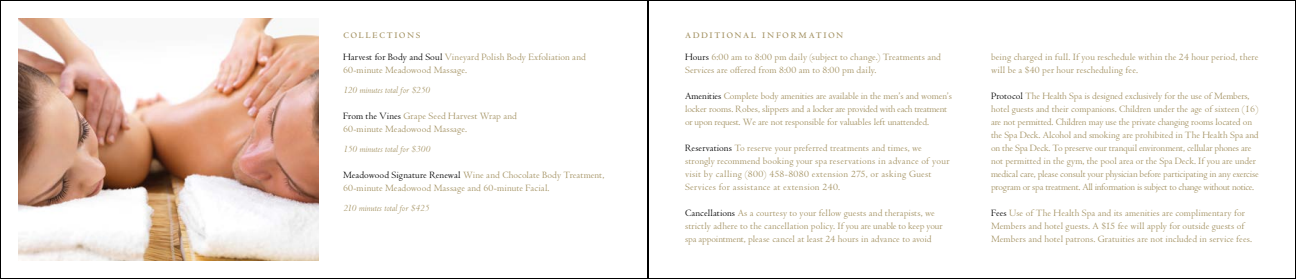
<style>
.page{position:relative;width:1296px;height:279px;background:#fff}
.page>*{position:absolute;margin:0;border:0;box-sizing:border-box;transform-origin:0 0}
.t1{font:14px "Centaur MT SC";letter-spacing:.1em;color:#a39161}
.t2{font:10px/13px "Centaur MT Std";color:#a39161}
.t3{font:10px/13px "Centaur MT Std";letter-spacing:.02em;color:#a39161}
.t4{font:italic 10px "Centaur MT Std";color:#a39161}
.s1{color:#000}
</style>
<div class="page">
<div style="left:0;top:0;width:648px;height:279px;border:1px solid #000"></div>
<div style="left:648px;top:0;width:648px;height:279px;border:1px solid #000"></div>
<img style="left:18px;top:18px;width:301px;height:243px">
<h1 class="t1" style="left:343px;top:26px;width:79px">collections</h1>
<p class="t2" style="left:343px;top:51px;width:244px"><span class="s1">Harvest for Body and Soul</span> Vineyard Polish Body Exfoliation and<br>60-minute Meadowood Massage.</p>
<p class="t4" style="left:343px;top:84px;width:88px">120 minutes total for $250</p>
<p class="t2" style="left:343px;top:110px;width:175px"><span class="s1">From the Vines</span> Grape Seed Harvest Wrap and<br>60-minute Meadowood Massage.</p>
<p class="t4" style="left:343px;top:143px;width:89px">150 minutes total for $300</p>
<p class="t2" style="left:343px;top:169px;width:263px"><span class="s1">Meadowood Signature Renewal</span> Wine and Chocolate Body Treatment,<br>60-minute Meadowood Massage and 60-minute Facial.</p>
<p class="t4" style="left:343px;top:202px;width:88px">210 minutes total for $425</p>
<h1 class="t1" style="left:685px;top:26px;width:160px">additional information</h1>
<p class="t2" style="left:685px;top:51px;width:257px"><span class="s1">Hours</span> 6:00 am to 8:00 pm daily (subject to change.) Treatments and<br>Services are offered from 8:00 am to 8:00 pm daily.</p>
<p class="t2" style="left:685px;top:90px;width:269px"><span class="s1">Amenities</span> Complete body amenities are available in the men’s and women’s locker rooms. Robes, slippers and a locker are provided with each treatment or upon request. We are not responsible for valuables left unattended.</p>
<p class="t3" style="left:685px;top:142px;width:266px"><span class="s1">Reservations</span> To reserve your preferred treatments and times, we strongly recommend booking your spa reservations in advance of your visit by calling (800) 458-8080 extension 275, or asking Guest Services for assistance at extension 240.</p>
<p class="t2" style="left:685px;top:207px;width:259px"><span class="s1">Cancellations</span> As a courtesy to your fellow guests and therapists, we strictly adhere to the cancellation policy. If you are unable to keep your spa appointment, please cancel at least 24 hours in advance to avoid</p>
<p class="t2" style="left:991px;top:51px;width:269px">being charged in full. If you reschedule within the 24 hour period, there will be a $40 per hour rescheduling fee.</p>
<p class="t2" style="left:991px;top:90px;width:269px"><span class="s1">Protocol</span> The Health Spa is designed exclusively for the use of Members, hotel guests and their companions. Children under the age of sixteen (16) are not permitted. Children may use the private changing rooms located on the Spa Deck. Alcohol and smoking are prohibited in The Health Spa and on the Spa Deck. To preserve our tranquil environment, cellular phones are not permitted in the gym, the pool area or the Spa Deck. If you are under medical care, please consult your physician before participating in any exercise program or spa treatment. All information is subject to change without notice.</p>
<p class="t2" style="left:991px;top:207px;width:263px"><span class="s1">Fees</span> Use of The Health Spa and its amenities are complimentary for<br>Members and hotel guests. A $15 fee will apply for outside guests of<br>Members and hotel patrons. Gratuities are not included in service fees.</p>
</div>
